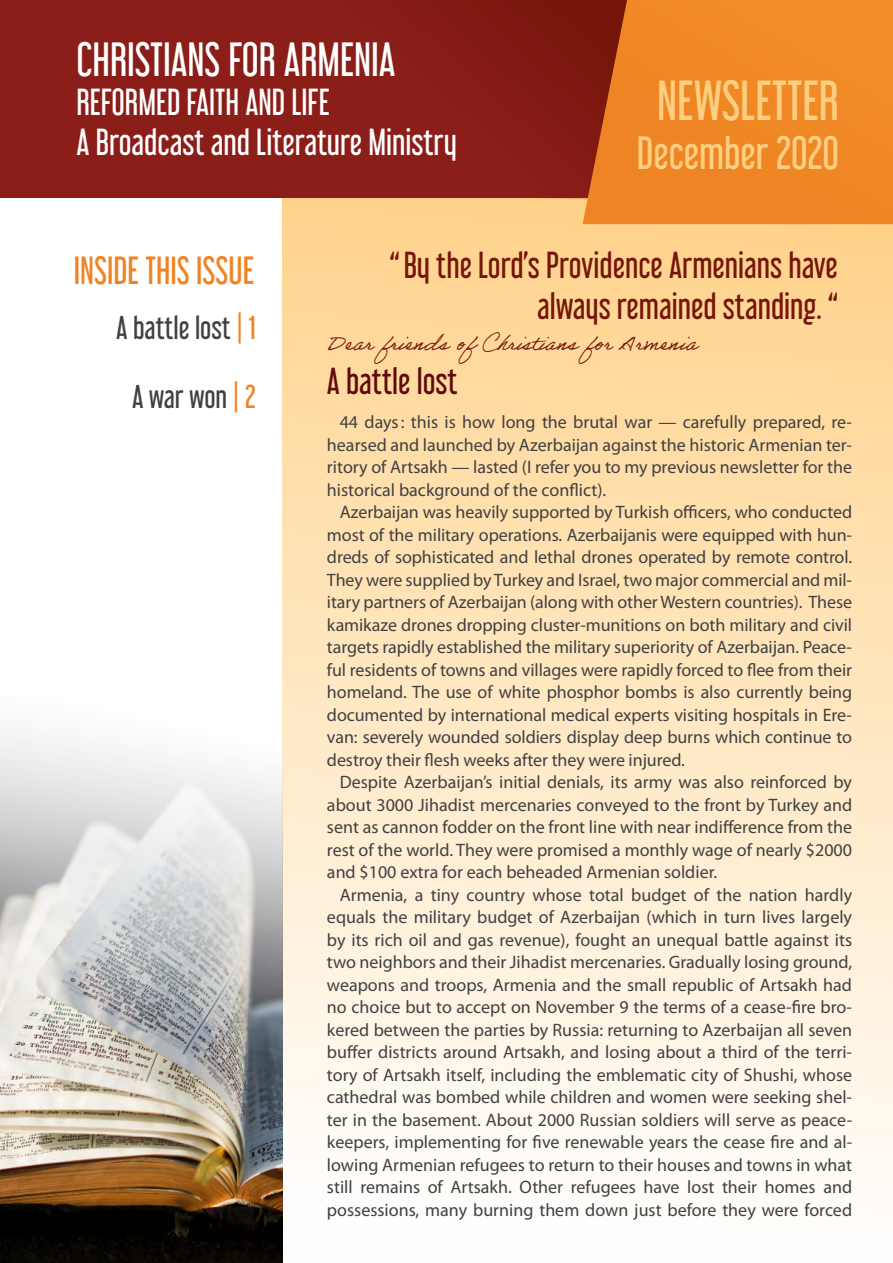
<style>
.page{position:relative;width:893px;height:1263px;background:#fff}
.page>*{position:absolute;margin:0;border:0;box-sizing:border-box;transform-origin:0 0}
.t1{font:49.5px "Libel Suit Rg";color:#ffcf81}
.t2{font:42.15px "Libel Suit Rg";color:#fff}
.t3{font:40.95px "Libel Suit Rg";color:#ffcf81}
.t4{font:34.5px "Libel Suit Rg";color:#ef8424}
.t5{font:33.15px/39.8px "Libel Suit Rg";color:#fff}
.t6{font:33px/40.5px "Libel Suit Rg";color:#76160b;text-align:right}
.t7{font:33px "Libel Suit Rg";color:#5f0b0c}
.t8{font:28.95px "Libel Suit Rg";color:#414042}
.t9{font:21px "Adobe Handwriting Ernie";color:#76160b}
.t10{font:18px/22.5px "Myriad Pro";color:#414042;text-align:justify}
.s1{color:#ef8424}
</style>
<div class="page">
<div style="left:283px;top:198px;width:610px;height:1065px;background:linear-gradient(to bottom,#ffd28a,#fff)"></div>
<svg style="left:0;top:0;width:583px;height:199px;fill:#8b1e19"></svg>
<img style="left:0;top:695px;width:283px;height:568px">
<svg style="left:583px;top:0;width:310px;height:224px;fill:#ef8725"></svg>
<h2 class="t2" style="left:77px;top:25px;width:321px">CHRISTIANS FOR ARMENIA</h2>
<h3 class="t5" style="left:77px;top:79px;width:382px">REFORMED FAITH AND LIFE<br>A Broadcast and Literature Ministry</h3>
<h1 class="t1" style="left:657px;top:60px;width:183px">NEWSLETTER</h1>
<h3 class="t3" style="left:637px;top:119px;width:204px">December 2020</h3>
<h3 class="t4" style="left:74px;top:242px;width:182px">INSIDE THIS ISSUE</h3>
<h3 class="t8" style="left:116px;top:304px;width:141px">A battle lost <span class="s1">| 1</span></h3>
<h3 class="t8" style="left:132px;top:373px;width:125px">A war won <span class="s1">| 2</span></h3>
<h3 class="t6" style="left:389px;top:241px;width:450px">“ By the Lord’s Providence Armenians have always remained standing. “</h3>
<p class="t9" style="left:327px;top:331px;width:372px">Dear friends of Christians for Armenia</p>
<h3 class="t7" style="left:327px;top:354px;width:132px">A battle lost</h3>
<p class="t10" style="left:327px;top:411px;width:527px;text-indent:13px">44 days: this is how long the brutal war — carefully prepared, re&shy;hearsed and launched by Azerbaijan against the historic Armenian ter&shy;ritory of Artsakh — lasted (I refer you to my previous newsletter for the historical background of the conflict).</p>
<p class="t10" style="left:327px;top:501px;width:527px;text-indent:13px">Azerbaijan was heavily supported by Turkish officers, who conducted most of the military operations. Azerbaijanis were equipped with hun&shy;dreds of sophisticated and lethal drones operated by remote control.<br>They were supplied by Turkey and Israel, two major commercial and mil&shy;itary partners of Azerbaijan (along with other Western countries). These kamikaze drones dropping cluster-munitions on both military and civil targets rapidly established the military superiority of Azerbaijan. Peace&shy;ful residents of towns and villages were rapidly forced to flee from their homeland. The use of white phosphor bombs is also currently being documented by international medical experts visiting hospitals in Ere&shy;van: severely wounded soldiers display deep burns which continue to destroy their flesh weeks after they were injured.</p>
<p class="t10" style="left:327px;top:771px;width:527px;text-indent:13px">Despite Azerbaijan’s initial denials, its army was also reinforced by about 3000 Jihadist mercenaries conveyed to the front by Turkey and sent as cannon fodder on the front line with near indifference from the rest of the world. They were promised a monthly wage of nearly $2000 and $100 extra for each beheaded Armenian soldier.</p>
<p class="t10" style="left:327px;top:883px;width:527px;text-indent:13px">Armenia, a tiny country whose total budget of the nation hardly equals the military budget of Azerbaijan (which in turn lives largely by its rich oil and gas revenue), fought an unequal battle against its two neighbors and their Jihadist mercenaries. Gradually losing ground, weapons and troops, Armenia and the small republic of Artsakh had no choice but to accept on November 9 the terms of a cease-fire bro&shy;kered between the parties by Russia: returning to Azerbaijan all seven buffer districts around Artsakh, and losing about a third of the terri&shy;tory of Artsakh itself, including the emblematic city of Shushi, whose cathedral was bombed while children and women were seeking shel&shy;ter in the basement. About 2000 Russian soldiers will serve as peace&shy;keepers, implementing for five renewable years the cease fire and al&shy;lowing Armenian refugees to return to their houses and towns in what still remains of Artsakh. Other refugees have lost their homes and possessions, many burning them down just before they were forced</p>
</div>
